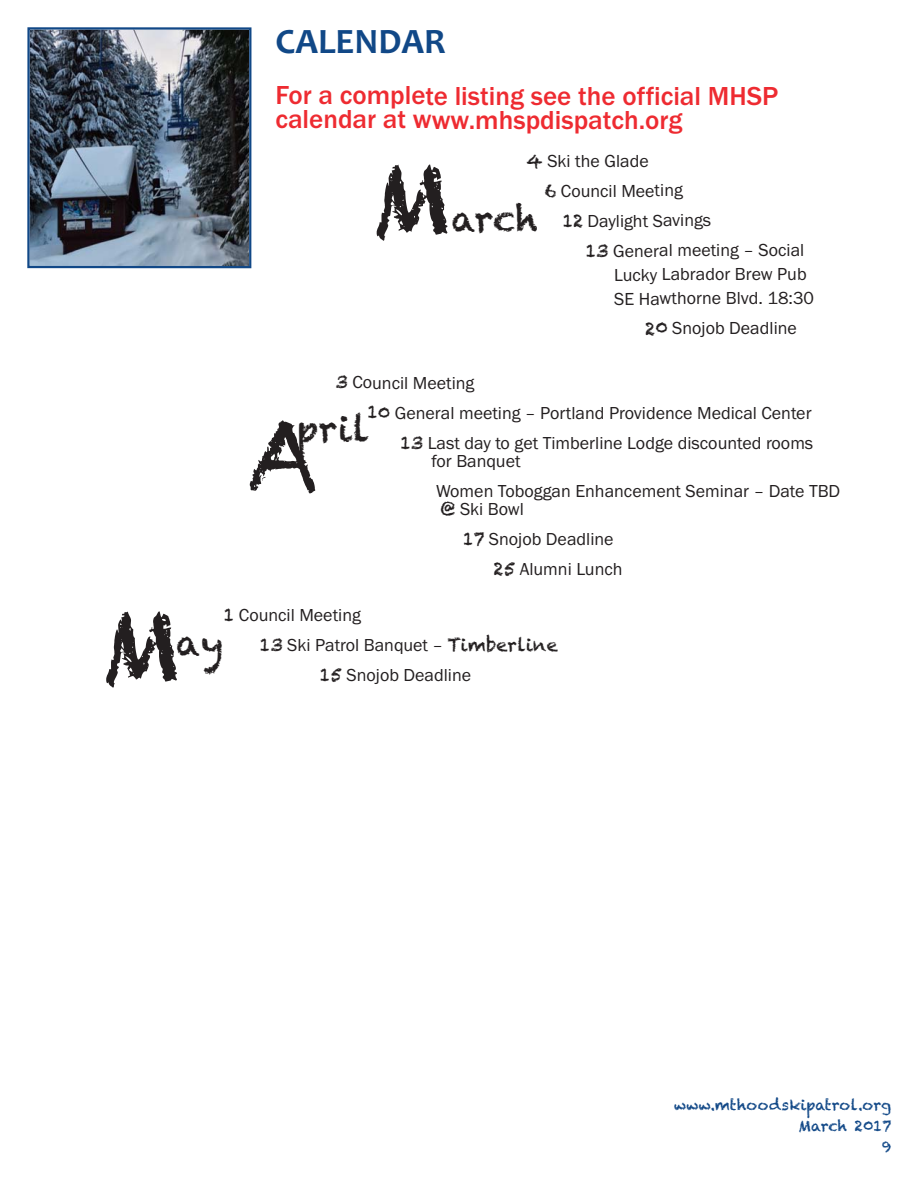
<style>
.page{position:relative;width:918px;height:1188px;background:#fff}
.page>*{position:absolute;margin:0;border:0;box-sizing:border-box;transform-origin:0 0}
.t1{font:96px "Chalkduster";color:#231f20}
.t2{font:36px "Chalkduster";color:#231f20}
.t3{font:700 36px "Candara";color:#114887}
.t4{font:500 27px/24px "Franklin Gothic";color:#ee2b31}
.t5{font:18px/24px "Franklin Gothic";color:#231f20}
.t6{font:15px/21px "Chalkduster";color:#114887;text-align:right}
.s1{font-family:"Chalkduster"}
</style>
<div class="page">
<img style="left:30px;top:30px;width:218px;height:235px">
<div style="left:27px;top:27px;width:224px;height:241px;border:2px solid #114887"></div>
<h2 class="t3" style="left:275px;top:20px;width:172px">CALENDAR</h2>
<h3 class="t4" style="left:275px;top:86px;width:505px">For a complete listing see the official MHSP calendar at www.mhspdispatch.org</h3>
<p class="t5" style="left:526px;top:150px;width:124px"><span class="s1">4</span> Ski the Glade</p>
<p class="t5" style="left:544px;top:180px;width:140px"><span class="s1">6</span> Council Meeting</p>
<p class="t5" style="left:563px;top:210px;width:150px"><span class="s1">12</span> Daylight Savings</p>
<p class="t5" style="left:585px;top:240px;width:221px"><span class="s1">13</span> General meeting – Social</p>
<p class="t5" style="left:614px;top:264px;width:202px">Lucky Labrador Brew Pub<br>SE Hawthorne Blvd. 18:30</p>
<p class="t5" style="left:645px;top:317px;width:153px"><span class="s1">20</span> Snojob Deadline</p>
<h1 class="t1" style="left:371px;top:148px;width:82px">M</h1>
<h2 class="t2" style="left:452px;top:200px;width:88px">arch</h2>
<p class="t5" style="left:336px;top:372px;width:140px"><span class="s1">3</span> Council Meeting</p>
<p class="t5" style="left:367px;top:402px;width:446px"><span class="s1">10</span> General meeting – Portland Providence Medical Center</p>
<p class="t5" style="left:400px;top:432px;width:415px"><span class="s1">13</span> Last day to get Timberline Lodge discounted rooms</p>
<p class="t5" style="left:432px;top:447px;width:410px;line-height:30.3px">for Banquet<br>Women Toboggan Enhancement Seminar – Date TBD</p>
<p class="t5" style="left:440px;top:498px;width:85px"><span class="s1">@</span> Ski Bowl</p>
<p class="t5" style="left:463px;top:528px;width:152px"><span class="s1">17</span> Snojob Deadline</p>
<p class="t5" style="left:494px;top:558px;width:130px"><span class="s1">25</span> Alumni Lunch</p>
<p class="t5" style="left:224px;top:604px;width:139px"><span class="s1">1</span> Council Meeting</p>
<p class="t5" style="left:260px;top:634px;width:300px"><span class="s1">13</span> Ski Patrol Banquet – <span class="s1">Timberline</span></p>
<p class="t5" style="left:320px;top:664px;width:153px"><span class="s1">15</span> Snojob Deadline</p>
<h2 class="t2" style="left:296px;top:410px;width:75px">pril</h2>
<h1 class="t1" style="left:247px;top:406px;width:72px">A</h1>
<h1 class="t1" style="left:100px;top:595px;width:82px">M</h1>
<h2 class="t2" style="left:176px;top:624px;width:48px">ay</h2>
<p class="t6" style="left:674px;top:1096px;width:219px">www.mthoodskipatrol.org<br>March 2017<br>9</p>
</div>
